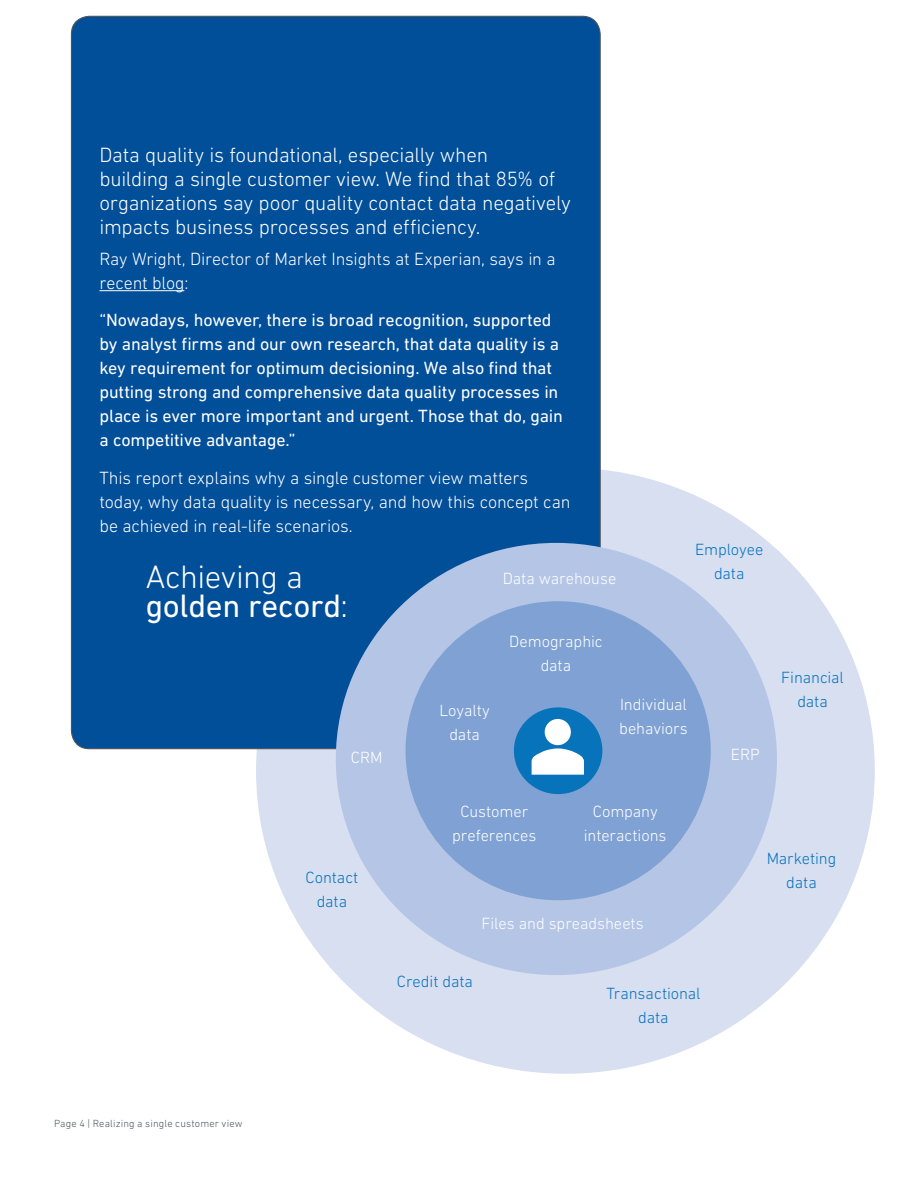
<style>
.page{position:relative;width:918px;height:1188px;background:#fff}
.page>*{position:absolute;margin:0;border:0;box-sizing:border-box;transform-origin:0 0}
.Headline_14_16{font:33px/28.5px "DIN Next W1 G";letter-spacing:-.01em;color:#fff}
.Headline_14_16-2{font:300 21px/24px "DIN Next W1 G";letter-spacing:-.01em;color:#fff}
.Introduction_12_16{font:18px/24px "DIN Next W1 G";letter-spacing:-.01em;color:#fff}
.Introduction_12_16-2{font:300 18px/24px "DIN Next W1 G";letter-spacing:-.01em;color:#fff}
.Introduction_12_16-3{font:300 16.5px/24px "DIN Next W1 G";letter-spacing:-.005em;color:#fff;text-align:center}
.Introduction_12_16-4{font:300 16.5px/24px "DIN Next W1 G";letter-spacing:-.005em;color:#0773bb;text-align:center}
.Footer_Source_text_7{font:300 10.5px "DIN Next W1 G";letter-spacing:.015em;color:#50555b}
.s1{font-weight:300}
</style>
<div class="page">
<div style="left:256px;top:468px;width:619px;height:606px;background:#d7dff1;border-radius:50%"></div>
<div style="left:71px;top:16px;width:529px;height:733px;background:#014e99;border-radius:18px"></div>
<div style="left:336px;top:543px;width:441px;height:432px;background:#b5c5e5;border-radius:50%"></div>
<hr style="left:99px;top:290px;width:85px;height:1px;background:#fff">
<div style="left:406px;top:601px;width:305px;height:299px;background:#80a1d3;border-radius:50%"></div>
<div style="left:514px;top:707px;width:88px;height:87px;background:#0773bb;border-radius:50%"></div>
<div style="left:545px;top:719px;width:26px;height:26px;background:#fff;border-radius:50%"></div>
<svg style="left:532px;top:748px;width:52px;height:27px"></svg>
<p class="Headline_14_16-2" style="left:99px;top:143px;width:473px">Data quality is foundational, especially when<br>building a single customer view. We find that 85% of organizations say poor quality contact data negatively impacts business processes and efficiency.</p>
<p class="Introduction_12_16-2" style="left:99px;top:247px;width:458px">Ray Wright, Director of Market Insights at Experian, says in a recent blog:</p>
<p class="Introduction_12_16" style="left:99px;top:308px;width:465px">“Nowadays, however, there is broad recognition, supported by analyst firms and our own research, that data quality is a key requirement for optimum decisioning. We also find that putting strong and comprehensive data quality processes in place is ever more important and urgent. Those that do, gain a competitive advantage.”</p>
<p class="Introduction_12_16-2" style="left:99px;top:466px;width:473px">This report explains why a single customer view matters today, why data quality is necessary, and how this concept can be achieved in real-life scenarios.</p>
<p class="Headline_14_16" style="left:146px;top:562px;width:204px"><span class="s1">Achieving a </span>golden record<span class="s1">:</span></p>
<p class="Introduction_12_16-3" style="left:503px;top:566px;width:115px">Data warehouse</p>
<p class="Introduction_12_16-3" style="left:509px;top:629px;width:95px">Demographic data</p>
<p class="Introduction_12_16-4" style="left:695px;top:537px;width:70px">Employee data</p>
<p class="Introduction_12_16-3" style="left:351px;top:745px;width:33px">CRM</p>
<p class="Introduction_12_16-3" style="left:439px;top:698px;width:52px">Loyalty data</p>
<p class="Introduction_12_16-3" style="left:619px;top:692px;width:70px;text-align:left">Individual behaviors</p>
<p class="Introduction_12_16-3" style="left:731px;top:742px;width:30px">ERP</p>
<p class="Introduction_12_16-4" style="left:781px;top:665px;width:64px">Financial data</p>
<p class="Introduction_12_16-4" style="left:305px;top:866px;width:55px">Contact data</p>
<p class="Introduction_12_16-3" style="left:452px;top:799px;width:86px">Customer preferences</p>
<p class="Introduction_12_16-3" style="left:584px;top:799px;width:84px">Company interactions</p>
<p class="Introduction_12_16-3" style="left:481px;top:911px;width:164px">Files and spreadsheets</p>
<p class="Introduction_12_16-4" style="left:767px;top:846px;width:71px">Marketing data</p>
<p class="Footer_Source_text_7" style="left:54px;top:1118px;width:190px">Page 4 | Realizing a single customer view</p>
<p class="Introduction_12_16-4" style="left:397px;top:970px;width:78px">Credit data</p>
<p class="Introduction_12_16-4" style="left:606px;top:981px;width:96px">Transactional data</p>
</div>
